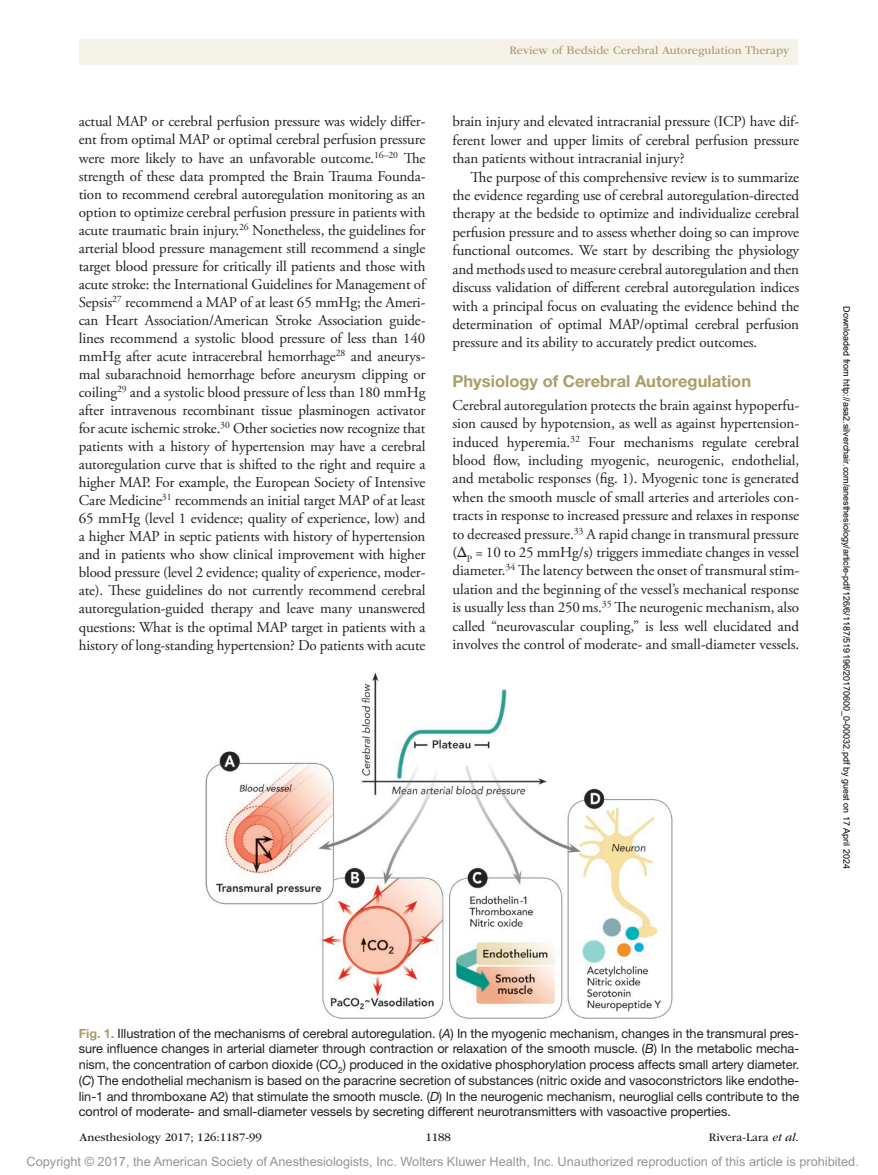
<style>
.page{position:relative;width:878px;height:1175px;background:#fff}
.page>*{position:absolute;margin:0;border:0;box-sizing:border-box;transform-origin:0 0}
.t1{font:700 16.5px "Helvetica Neue LT Std";color:#ac9d69}
.t2{font:15px/18px "Adobe Garamond Pro";letter-spacing:-.01em;color:#231f20;text-align:justify}
.t3{font:12.75px/15.8px "Helvetica Neue LT Std";letter-spacing:-.005em;color:#231f20;text-align:justify}
.t4{font:12.75px "Arial MT Std";color:#939598}
.t5{font:12px "ITC Garamond Std";color:#231f20}
.t6{font:12px "ITC Garamond Std";color:#ac9d69}
.t7{font:9px "Arial";color:#000}
.s1{font-family:"Gandhari Unicode"}
.s2{font-weight:700;color:#ac9d69}
.s3{font-style:italic}
</style>
<div class="page">
<div style="left:79px;top:39px;width:718px;height:25px;background:#f5f2ea"></div>
<img style="left:205px;top:672px;width:468px;height:347px">
<p class="t6" style="left:509px;top:44px;width:281px">Review of Bedside Cerebral Autoregulation Therapy</p>
<p class="t2" style="left:79px;top:113px;width:348px">actual MAP or cerebral perfusion pressure was widely differ&shy;ent from optimal MAP or optimal cerebral perfusion pressure were more likely to have an unfavorable outcome.<sup>16–20</sup> The strength of these data prompted the Brain Trauma Founda&shy;tion to recommend cerebral autoregulation monitoring as an option to optimize cerebral perfusion pressure in patients with acute traumatic brain injury.<sup>26</sup> Nonetheless, the guidelines for arterial blood pressure management still recommend a single target blood pressure for critically ill patients and those with acute stroke: the International Guidelines for Management of Sepsis<sup>27</sup> recommend a MAP of at least 65 mmHg; the Ameri&shy;can Heart Association/American Stroke Association guide&shy;lines recommend a systolic blood pressure of less than 140 mmHg after acute intracerebral hemorrhage<sup>28</sup> and aneurys&shy;mal subarachnoid hemorrhage before aneurysm clipping or coiling<sup>29</sup> and a systolic blood pressure of less than 180 mmHg after intravenous recombinant tissue plasminogen activator for acute ischemic stroke.<sup>30</sup> Other societies now recognize that patients with a history of hypertension may have a cerebral autoregulation curve that is shifted to the right and require a higher MAP. For example, the European Society of Intensive Care Medicine<sup>31</sup> recommends an initial target MAP of at least 65 mmHg (level 1 evidence; quality of experience, low) and a higher MAP in septic patients with history of hypertension and in patients who show clinical improvement with higher blood pressure (level 2 evidence; quality of experience, moder&shy;ate). These guidelines do not currently recommend cerebral autoregulation-guided therapy and leave many unanswered questions: What is the optimal MAP target in patients with a history of long-standing hypertension? Do patients with acute</p>
<p class="t2" style="left:452px;top:113px;width:348px;line-height:18.5px">brain injury and elevated intracranial pressure (ICP) have dif&shy;ferent lower and upper limits of cerebral perfusion pressure than patients without intracranial injury?</p>
<p class="t2" style="left:452px;top:168px;width:348px;line-height:18.5px;text-indent:18px">The purpose of this comprehensive review is to summarize the evidence regarding use of cerebral autoregulation-directed therapy at the bedside to optimize and individualize cerebral perfusion pressure and to assess whether doing so can improve functional outcomes. We start by describing the physiology and methods used to measure cerebral autoregulation and then discuss validation of different cerebral autoregulation indices with a principal focus on evaluating the evidence behind the determination of optimal MAP/optimal cerebral perfusion pressure and its ability to accurately predict outcomes.</p>
<p class="t1" style="left:452px;top:371px;width:300px">Physiology of Cerebral Autoregulation</p>
<p class="t2" style="left:452px;top:396px;width:348px;line-height:18.5px">Cerebral autoregulation protects the brain against hypoperfu&shy;sion caused by hypotension, as well as against hypertension&shy;induced hyperemia.<sup>32</sup> Four mechanisms regulate cerebral blood flow, including myogenic, neurogenic, endothelial, and metabolic responses (fig. 1). Myogenic tone is generated when the smooth muscle of small arteries and arterioles con&shy;tracts in response to increased pressure and relaxes in response to decreased pressure.<sup>33</sup> A rapid change in transmural pressure (<span class="s1">∆</span><sub>P</sub> = 10 to 25 mmHg/s) triggers immediate changes in vessel diameter.<sup>34</sup> The latency between the onset of transmural stim&shy;ulation and the beginning of the vessel’s mechanical response is usually less than 250ms.<sup>35</sup> The neurogenic mechanism, also called “neurovascular coupling,” is less well elucidated and involves the control of moderate- and small-diameter vessels.</p>
<p class="t7" style="left:850px;top:306px;width:564px;rotate:90deg">Downloaded from http://asa2.silverchair.com/anesthesiology/article-pdf/126/6/1187/519196/20170600_0-00032.pdf by guest on 17 April 2024</p>
<p class="t3" style="left:79px;top:1025px;width:722px"><span class="s2">Fig. 1.</span> Illustration of the mechanisms of cerebral autoregulation. (<span class="s3">A</span>) In the myogenic mechanism, changes in the transmural pres&shy;sure influence changes in arterial diameter through contraction or relaxation of the smooth muscle. (<span class="s3">B</span>) In the metabolic mecha&shy;nism, the concentration of carbon dioxide (CO<sub>2</sub>) produced in the oxidative phosphorylation process affects small artery diameter. (<span class="s3">C</span>) The endothelial mechanism is based on the paracrine secretion of substances (nitric oxide and vasoconstrictors like endothe&shy;lin-1 and thromboxane A2) that stimulate the smooth muscle. (<span class="s3">D</span>) In the neurogenic mechanism, neuroglial cells contribute to the control of moderate- and small-diameter vessels by secreting different neurotransmitters with vasoactive properties.</p>
<p class="t5" style="left:80px;top:1130px;width:184px">Anesthesiology 2017; 126:1187-99</p>
<p class="t5" style="left:425px;top:1130px;width:27px">1188</p>
<p class="t5" style="left:708px;top:1130px;width:91px">Rivera-Lara <span class="s3">et al</span>.</p>
<p class="t4" style="left:27px;top:1154px;width:833px">Copyright © 2017, the American Society of Anesthesiologists, Inc. Wolters Kluwer Health, Inc. Unauthorized reproduction of this article is prohibited.</p>
</div>
